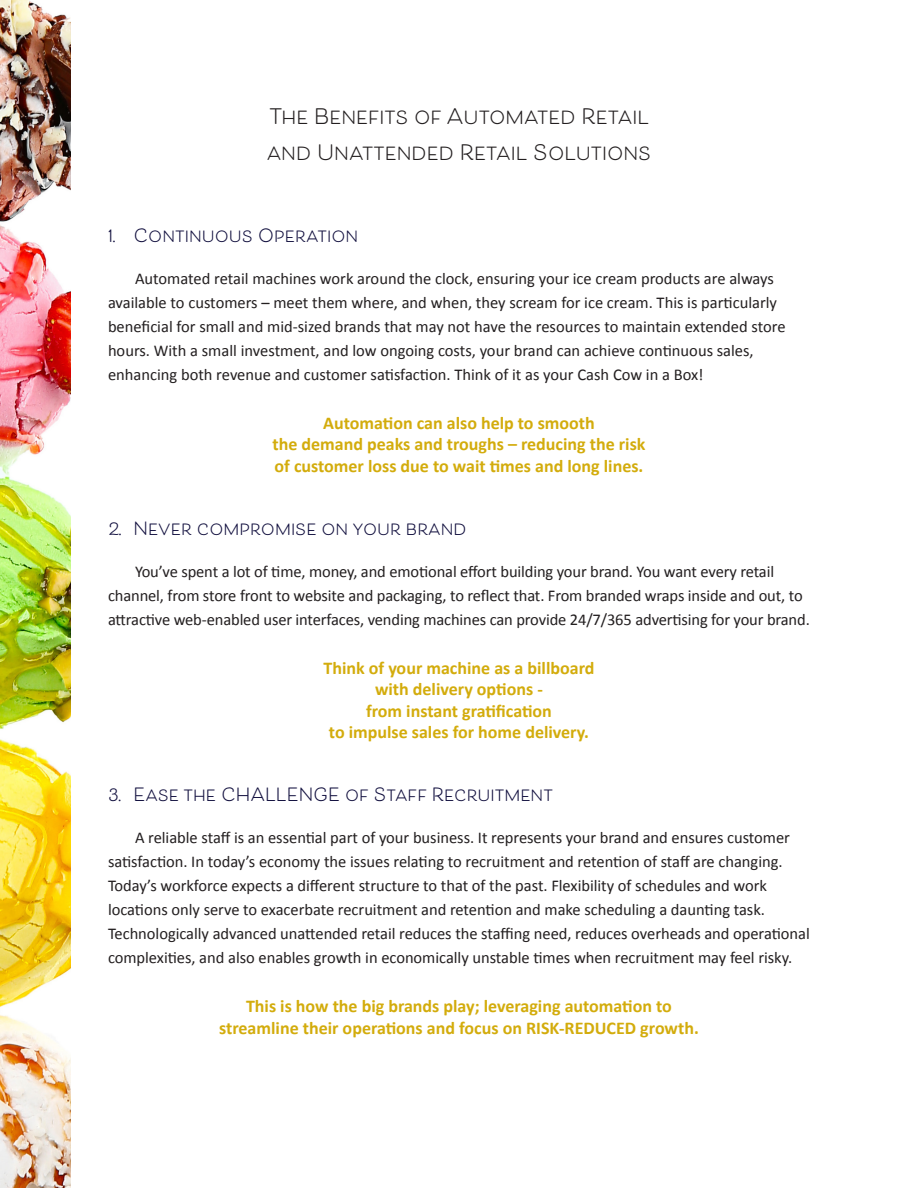
<style>
.page{position:relative;width:918px;height:1188px;background:#fff}
.page>*{position:absolute;margin:0;border:0;box-sizing:border-box;transform-origin:0 0}
.HEADING_H1_Beloved_Bold_Centered{font:700 21px/36px "Beloved Sans";color:#231f20}
.Paragraph_Highlight{font:700 18px/21.6px "Calibri";color:#d3ac0c;text-align:center}
.t1{font:700 18px "Beloved Sans";color:#110f3e}
.t2{font:16.5px/24px "Calibri";color:#231f20}
</style>
<div class="page">
<img style="left:0;top:0;width:70px;height:1188px">
<p class="HEADING_H1_Beloved_Bold_Centered" style="left:267px;top:99px;width:386px">The Benefits of Automated Retail and Unattended Retail Solutions</p>
<p class="t1" style="left:108px;top:225px;width:252px">1. Continuous Operation</p>
<p class="t2" style="left:108px;top:266px;width:679px;text-indent:27px">Automated retail machines work around the clock, ensuring your ice cream products are always available to customers – meet them where, and when, they scream for ice cream. This is particularly beneficial for small and mid-sized brands that may not have the resources to maintain extended store hours. With a small investment, and low ongoing costs, your brand can achieve continuous sales, enhancing both revenue and customer satisfaction. Think of it as your Cash Cow in a Box!</p>
<p class="Paragraph_Highlight" style="left:273px;top:411px;width:374px">Automation can also help to smooth<br>the demand peaks and troughs – reducing the risk of customer loss due to wait times and long lines.</p>
<p class="t1" style="left:108px;top:518px;width:360px">2. Never compromise on your brand</p>
<p class="t2" style="left:108px;top:559px;width:703px;text-align:center">You’ve spent a lot of time, money, and emotional effort building your brand. You want every retail<br>channel, from store front to website and packaging, to reflect that. From branded wraps inside and out, to attractive web-enabled user interfaces, vending machines can provide 24/7/365 advertising for your brand.</p>
<p class="Paragraph_Highlight" style="left:324px;top:656px;width:272px">Think of your machine as a billboard with delivery options -<br>from instant gratification<br>to impulse sales for home delivery.</p>
<p class="t1" style="left:108px;top:785px;width:447px">3. Ease the CHALLENGE of Staff Recruitment</p>
<p class="t2" style="left:108px;top:825px;width:703px;text-indent:27px">A reliable staff is an essential part of your business. It represents your brand and ensures customer satisfaction. In today’s economy the issues relating to recruitment and retention of staff are changing.<br>Today’s workforce expects a different structure to that of the past. Flexibility of schedules and work locations only serve to exacerbate recruitment and retention and make scheduling a daunting task.<br>Technologically advanced unattended retail reduces the staffing need, reduces overheads and operational complexities, and also enables growth in economically unstable times when recruitment may feel risky.</p>
<p class="Paragraph_Highlight" style="left:219px;top:995px;width:481px">This is how the big brands play; leveraging automation to streamline their operations and focus on RISK-REDUCED growth.</p>
</div>
